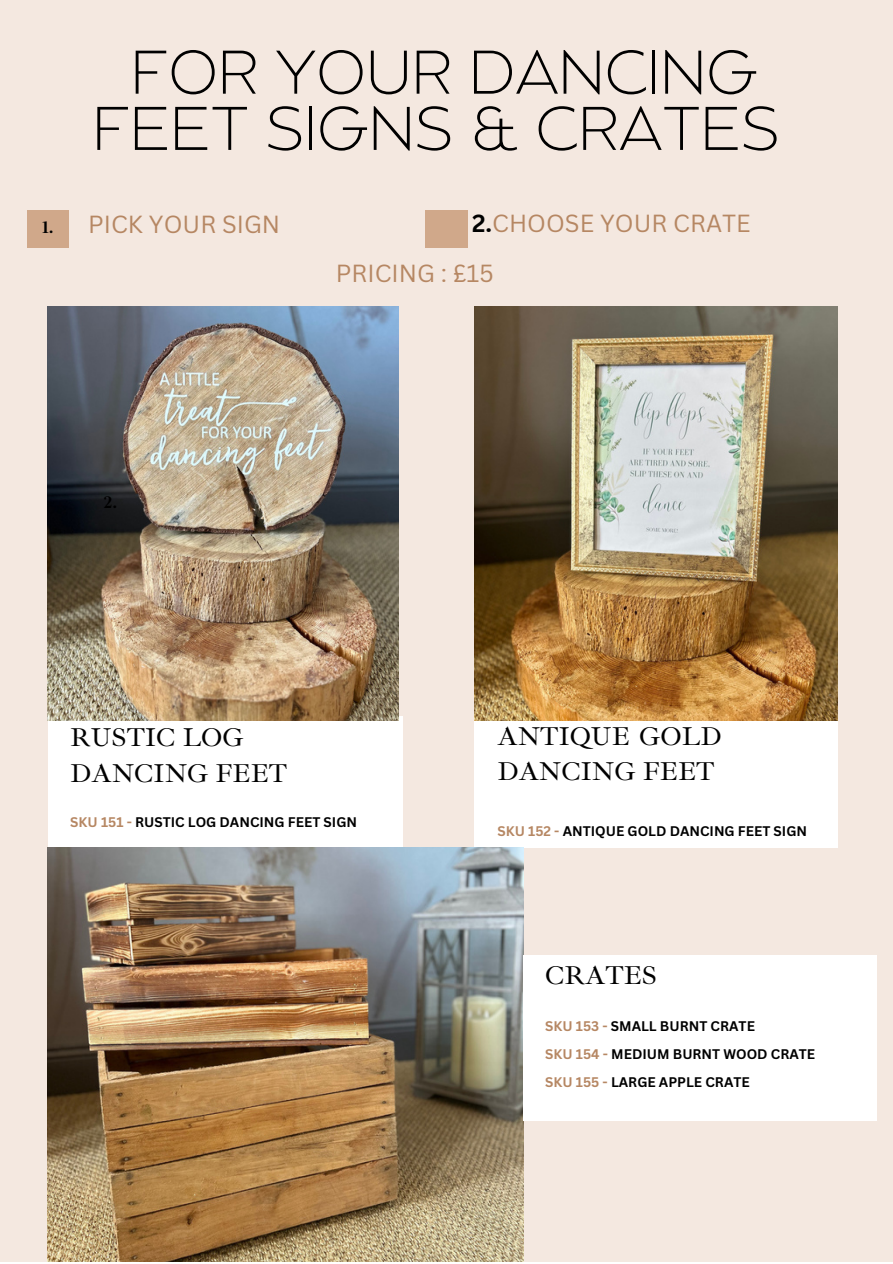
<style>
.page{position:relative;width:893px;height:1264px;background:#fff}
.page>*{position:absolute;margin:0;border:0;box-sizing:border-box;transform-origin:0 0}
.t1{font:200 61.5px/56.2px "Balgin";color:#000;text-align:center}
.t2{font:26.4px/36px "Ibarra Real Nova";color:#000}
.t3{font:24px "Canva Sans";color:#b68763}
.t4{font:700 17.1px "Ibarra Real Nova";color:#000}
.t5{font:700 13.5px "Canva Sans";color:#000}
.s1{font-weight:700;color:#000}
.s2{color:#b68763}
</style>
<div class="page">
<div style="left:0;top:0;width:892px;height:1261px;background:#f4e8e0"></div>
<div style="left:27px;top:210px;width:42px;height:37px;background:#d0a88a"></div>
<div style="left:48px;top:716px;width:354px;height:131px;background:#fff"></div>
<div style="left:424px;top:210px;width:43px;height:37px;background:#d0a88a"></div>
<div style="left:474px;top:716px;width:363px;height:131px;background:#fff"></div>
<img style="left:474px;top:306px;width:363px;height:414px">
<img style="left:48px;top:306px;width:351px;height:414px">
<img style="left:48px;top:847px;width:475px;height:414px">
<div style="left:522px;top:955px;width:355px;height:165px;background:#fff"></div>
<p class="t4" style="left:42px;top:216px;width:13px">1.</p>
<p class="t1" style="left:92px;top:50px;width:688px">FOR YOUR DANCING<br>FEET SIGNS &amp; CRATES</p>
<p class="t3" style="left:88px;top:208px;width:194px">PICK YOUR SIGN</p>
<p class="t3" style="left:472px;top:206px;width:280px"><span class="s1">2.</span>CHOOSE YOUR CRATE</p>
<p class="t3" style="left:336px;top:256px;width:159px">PRICING : £15</p>
<p class="t4" style="left:104px;top:491px;width:15px">2.</p>
<p class="t2" style="left:70px;top:719px;width:218px">RUSTIC LOG<br>DANCING FEET</p>
<p class="t5" style="left:70px;top:812px;width:288px"><span class="s2">SKU 151 -</span> RUSTIC LOG DANCING FEET SIGN</p>
<p class="t2" style="left:497px;top:719px;width:225px;line-height:34.8px">ANTIQUE GOLD<br>DANCING FEET</p>
<p class="t5" style="left:497px;top:821px;width:311px"><span class="s2">SKU 152 -</span> ANTIQUE GOLD DANCING FEET SIGN</p>
<p class="t2" style="left:545px;top:957px;width:113px">CRATES</p>
<p class="t5" style="left:545px;top:1016px;width:211px"><span class="s2">SKU 153 -</span> SMALL BURNT CRATE</p>
<p class="t5" style="left:545px;top:1044px;width:271px"><span class="s2">SKU 154 -</span> MEDIUM BURNT WOOD CRATE</p>
<p class="t5" style="left:545px;top:1072px;width:206px"><span class="s2">SKU 155 -</span> LARGE APPLE CRATE</p>
</div>
